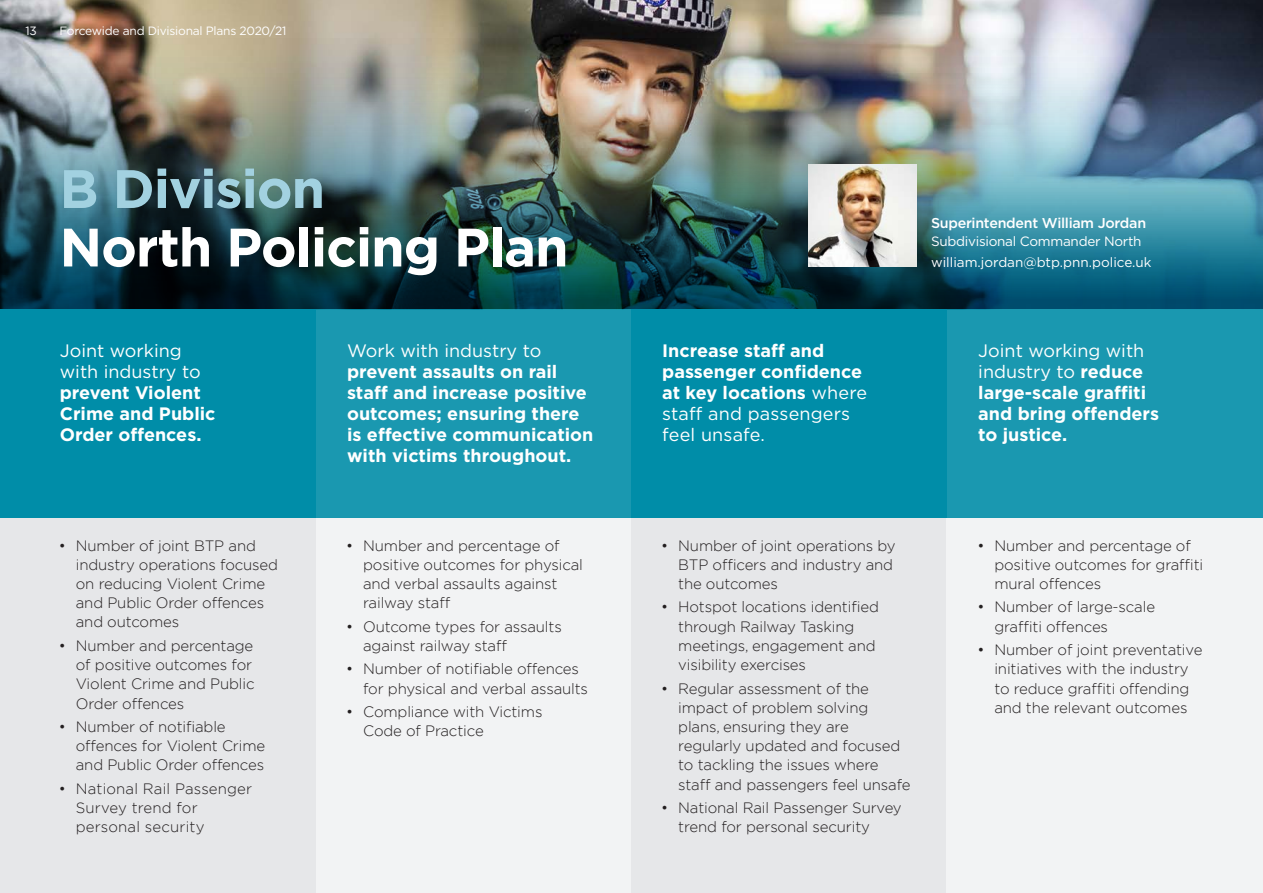
<style>
.page{position:relative;width:1263px;height:893px;background:#fff}
.page>*{position:absolute;margin:0;border:0;box-sizing:border-box;transform-origin:0 0}
.t1{font:700 54px/58.5px "Gotham";letter-spacing:-.02em;color:#fff}
.t2{font:700 18px/21px "Gotham";color:#fff}
.t3{font:300 15px/19.2px "Gotham";letter-spacing:-.01em;color:#231f20}
.t4{font:300 15px/19.2px "Gotham";letter-spacing:.01em;color:#231f20}
.t5{font:500 14.25px "Gotham";letter-spacing:-.02em;color:#fff}
.t6{font:13.5px "Gotham";color:#fff}
.t7{font:13.5px "Gotham";letter-spacing:-.02em;color:#fff}
.t8{font:12px "Gotham";letter-spacing:-.02em;color:#fff}
.s1{color:#a2d1e0}
.s2{font-weight:400}
</style>
<div class="page">
<img style="left:0;top:0;width:1263px;height:309px">
<div style="left:0;top:517px;width:316px;height:376px;background:#e6e7e9"></div>
<div style="left:316px;top:517px;width:315px;height:376px;background:#f2f3f4"></div>
<div style="left:631px;top:517px;width:315px;height:376px;background:#e6e7e9"></div>
<div style="left:946px;top:517px;width:317px;height:376px;background:#f2f3f4"></div>
<div style="left:0;top:309px;width:316px;height:208px;background:#008da8"></div>
<div style="left:316px;top:309px;width:315px;height:208px;background:#1a98b0"></div>
<div style="left:631px;top:309px;width:315px;height:208px;background:#008da8"></div>
<div style="left:946px;top:309px;width:317px;height:208px;background:#1a98b0"></div>
<img style="left:808px;top:164px;width:108px;height:102px">
<p class="t8" style="left:26px;top:23px;width:13px">13</p>
<p class="t8" style="left:60px;top:23px;width:228px">Forcewide and Divisional Plans 2020/21</p>
<p class="t1" style="left:60px;top:159px;width:511px"><span class="s1">B Division<br></span>North Policing Plan</p>
<p class="t5" style="left:931px;top:214px;width:217px">Superintendent William Jordan</p>
<p class="t7" style="left:931px;top:233px;width:212px">Subdivisional Commander North</p>
<p class="t6" style="left:931px;top:254px;width:222px">william.jordan@btp.pnn.police.uk</p>
<p class="t2" style="left:60px;top:340px;width:157px"><span class="s2">Joint working with industry to </span>prevent Violent<br>Crime and Public<br>Order offences.</p>
<p class="t2" style="left:347px;top:340px;width:248px"><span class="s2">Work with industry to </span>prevent assaults on rail staff and increase positive outcomes; ensuring there is effective communication with victims throughout.</p>
<p class="t2" style="left:662px;top:340px;width:206px">Increase staff and passenger confidence at key locations <span class="s2">where staff and passengers feel unsafe.</span></p>
<p class="t2" style="left:978px;top:340px;width:182px"><span class="s2">Joint working with industry to</span> reduce large-scale graffiti and bring offenders to justice.</p>
<p class="t3" style="left:76px;top:535px;width:204px;text-indent:-17px">• Number of joint BTP and industry operations focused on reducing Violent Crime and Public Order offences and outcomes</p>
<p class="t3" style="left:76px;top:636px;width:180px;text-indent:-17px">• Number and percentage of positive outcomes for<br>Violent Crime and Public<br>Order offences</p>
<p class="t3" style="left:76px;top:717px;width:191px;text-indent:-17px">• Number of notifiable offences for Violent Crime and Public Order offences</p>
<p class="t4" style="left:76px;top:778px;width:178px;text-indent:-17px">• National Rail Passenger<br>Survey trend for personal security</p>
<p class="t3" style="left:363px;top:535px;width:221px;text-indent:-17px">• Number and percentage of positive outcomes for physical and verbal assaults against railway staff</p>
<p class="t3" style="left:363px;top:616px;width:200px;text-indent:-17px">• Outcome types for assaults against railway staff</p>
<p class="t3" style="left:363px;top:659px;width:226px;text-indent:-17px">• Number of notifiable offences for physical and verbal assaults</p>
<p class="t3" style="left:363px;top:702px;width:181px;text-indent:-17px">• Compliance with Victims<br>Code of Practice</p>
<p class="t3" style="left:678px;top:535px;width:219px;text-indent:-17px">• Number of joint operations by<br>BTP officers and industry and the outcomes</p>
<p class="t3" style="left:678px;top:597px;width:202px;text-indent:-17px">• Hotspot locations identified through Railway Tasking meetings, engagement and visibility exercises</p>
<p class="t3" style="left:678px;top:678px;width:234px;text-indent:-17px">• Regular assessment of the impact of problem solving plans, ensuring they are regularly updated and focused to tackling the issues where staff and passengers feel unsafe</p>
<p class="t3" style="left:678px;top:798px;width:225px;text-indent:-17px">• National Rail Passenger Survey trend for personal security</p>
<p class="t3" style="left:994px;top:535px;width:210px;text-indent:-17px">• Number and percentage of positive outcomes for graffiti mural offences</p>
<p class="t3" style="left:994px;top:597px;width:162px;text-indent:-17px">• Number of large-scale graffiti offences</p>
<p class="t3" style="left:977px;top:640px;width:227px;text-align:center">• Number of joint preventative initiatives with the industry<br>to reduce graffiti offending and the relevant outcomes</p>
</div>
